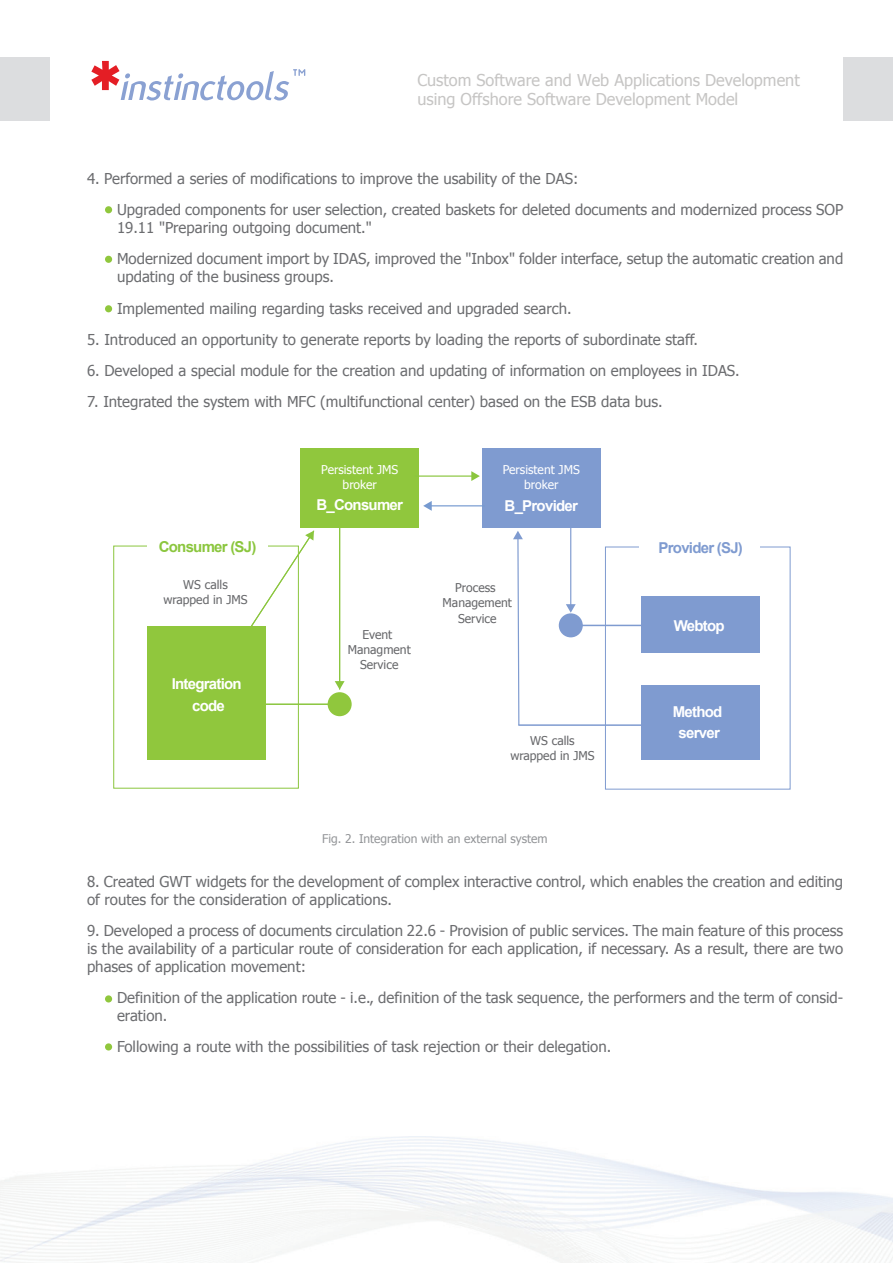
<style>
.page{position:relative;width:893px;height:1263px;background:#fff}
.page>*{position:absolute;margin:0;border:0;box-sizing:border-box;transform-origin:0 0}
.t1{font:16.35px/19.5px "Tahoma";color:#c6c5c4}
.t2{font:15px/18px "Tahoma";color:#6c6d70}
.t3{font:700 15px/21.3px "Arial";letter-spacing:-.05em;color:#fff;text-align:center}
.t4{font:700 15px "Arial";letter-spacing:-.05em;color:#8bc63e}
.t5{font:700 15px "Arial";letter-spacing:-.05em;color:#7f9bd0}
.t6{font:12.15px/15.1px "Tahoma";color:#66676a;text-align:center}
.t7{font:12.15px/15.1px "Tahoma";color:#fff;text-align:center}
.t8{font:12px "Tahoma";color:#939598}
</style>
<div class="page">
<div style="left:105px;top:995px;width:7px;height:7px;background:#90c73d;border-radius:50%"></div>
<div style="left:105px;top:305px;width:7px;height:7px;background:#90c73d;border-radius:50%"></div>
<div style="left:105px;top:256px;width:7px;height:7px;background:#90c73d;border-radius:50%"></div>
<div style="left:105px;top:206px;width:7px;height:7px;background:#90c73d;border-radius:50%"></div>
<div style="left:105px;top:1043px;width:7px;height:7px;background:#90c73d;border-radius:50%"></div>
<hr style="left:259px;top:703px;width:81px;height:2px;background:#8bc63e">
<svg style="left:335px;top:528px;width:10px;height:162px"></svg>
<svg style="left:251px;top:531px;width:63px;height:95px"></svg>
<div style="left:300px;top:448px;width:119px;height:80px;background:#90c73d"></div>
<div style="left:147px;top:626px;width:119px;height:134px;background:#90c73d"></div>
<div style="left:482px;top:448px;width:119px;height:80px;background:#7f9bd0"></div>
<div style="left:641px;top:685px;width:119px;height:75px;background:#7f9bd0"></div>
<div style="left:641px;top:596px;width:119px;height:56px;background:#7f9bd0"></div>
<div style="left:559px;top:613px;width:24px;height:24px;background:#7f9bd0;border-radius:50%"></div>
<div style="left:328px;top:692px;width:24px;height:24px;background:#90c73d;border-radius:50%"></div>
<div style="left:113px;top:546px;width:186px;height:242px;border:1px solid #8bc63e"></div>
<div style="left:147px;top:531px;width:120px;height:27px;background:#fff"></div>
<div style="left:605px;top:547px;width:185px;height:242px;border:1px solid #7f9bd0"></div>
<div style="left:639px;top:532px;width:121px;height:28px;background:#fff"></div>
<hr style="left:580px;top:625px;width:64px;height:1px;background:#7f9bd0">
<svg style="left:566px;top:528px;width:10px;height:85px"></svg>
<hr style="left:519px;top:724px;width:124px;height:2px;background:#7f9bd0">
<svg style="left:513px;top:531px;width:10px;height:194px"></svg>
<svg style="left:419px;top:471px;width:61px;height:10px"></svg>
<svg style="left:423px;top:501px;width:59px;height:10px"></svg>
<div style="left:843px;top:58px;width:50px;height:63px;background:#dcdddf"></div>
<div style="left:0;top:58px;width:50px;height:63px;background:#dcdddf"></div>
<svg style="left:91px;top:61px;width:214px;height:40px"></svg>
<p class="t1" style="left:417px;top:69px;width:384px">Custom Software and Web Applications Development using Offshore Software Development Model</p>
<p class="t2" style="left:117px;top:162px;width:728px;line-height:31.2px;text-indent:-30px">4. Performed a series of modifications to improve the usability of the DAS:<br>Upgraded components for user selection, created baskets for deleted documents and modernized process SOP</p>
<p class="t2" style="left:117px;top:211px;width:728px;line-height:31.2px">19.11 "Preparing outgoing document."<br>Modernized document import by IDAS, improved the "Inbox" folder interface, setup the automatic creation and</p>
<p class="t2" style="left:117px;top:261px;width:456px;line-height:31.2px">updating of the business groups.<br>Implemented mailing regarding tasks received and upgraded search.</p>
<p class="t2" style="left:87px;top:330px;width:612px">5. Introduced an opportunity to generate reports by loading the reports of subordinate staff.</p>
<p class="t2" style="left:87px;top:361px;width:654px">6. Developed a special module for the creation and updating of information on employees in IDAS.</p>
<p class="t2" style="left:87px;top:392px;width:577px">7. Integrated the system with MFC (multifunctional center) based on the ESB data bus.</p>
<p class="t4" style="left:159px;top:537px;width:99px">Consumer (SJ)</p>
<p class="t6" style="left:163px;top:577px;width:86px">WS calls wrapped in JMS</p>
<p class="t3" style="left:172px;top:674px;width:72px">Integration code</p>
<p class="t7" style="left:321px;top:461px;width:78px">Persistent JMS broker</p>
<p class="t3" style="left:316px;top:495px;width:88px">B_Consumer</p>
<p class="t6" style="left:348px;top:626px;width:64px">Event<br>Managment<br>Service</p>
<p class="t7" style="left:503px;top:461px;width:78px">Persistent JMS broker</p>
<p class="t3" style="left:505px;top:495px;width:75px">B_Provider</p>
<p class="t6" style="left:443px;top:580px;width:71px">Process<br>Management<br>Service</p>
<p class="t6" style="left:510px;top:732px;width:86px">WS calls wrapped in JMS</p>
<p class="t8" style="left:322px;top:830px;width:227px">Fig. 2. Integration with an external system</p>
<p class="t5" style="left:659px;top:538px;width:86px">Provider (SJ)</p>
<p class="t3" style="left:674px;top:615px;width:52px">Webtop</p>
<p class="t3" style="left:673px;top:701px;width:51px">Method server</p>
<p class="t2" style="left:87px;top:871px;width:758px">8. Created GWT widgets for the development of complex interactive control, which enables the creation and editing of routes for the consideration of applications.</p>
<p class="t2" style="left:87px;top:920px;width:758px;text-align:justify">9. Developed a process of documents circulation 22.6 - Provision of public services. The main feature of this process is the availability of a particular route of consideration for each application, if necessary. As a result, there are two phases of application movement:</p>
<p class="t2" style="left:117px;top:988px;width:728px">Definition of the application route - i.e., definition of the task sequence, the performers and the term of consid&shy;eration.</p>
<p class="t2" style="left:117px;top:1037px;width:496px">Following a route with the possibilities of task rejection or their delegation.</p>
</div>
